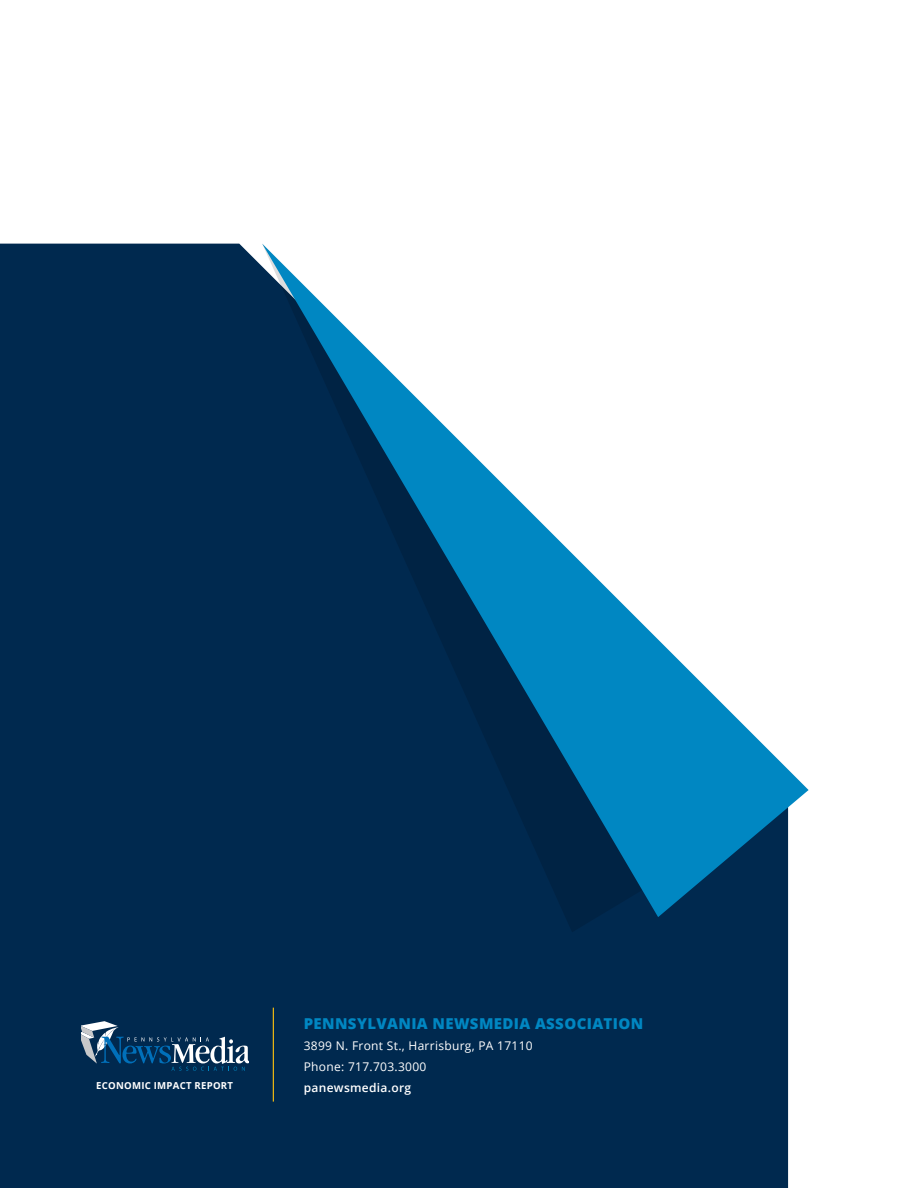
<style>
.page{position:relative;width:918px;height:1188px;background:#fff}
.page>*{position:absolute;margin:0;border:0;box-sizing:border-box;transform-origin:0 0}
.t1{font:800 15px "Open Sans";letter-spacing:.025em;color:#0087c2}
.t2{font:12px/21px "Open Sans";letter-spacing:.025em;color:#fff}
.t3{font:600 12px "Open Sans";letter-spacing:.025em;color:#fff}
.t4{font:700 9.6px "Open Sans";letter-spacing:.025em;color:#fff}
</style>
<div class="page">
<div style="left:0;top:244px;width:788px;height:944px;background:#00294f"></div>
<div style="left:262px;top:917px;width:527px;height:15px;background:#00294f"></div>
<hr style="left:273px;top:1008px;width:1px;height:94px;background:#ffc20e">
<svg style="left:262px;top:244px;width:547px;height:673px"></svg>
<svg style="left:81px;top:1021px;width:167px;height:50px;background:#264d70"></svg>
<p class="t4" style="left:96px;top:1079px;width:138px">ECONOMIC IMPACT REPORT</p>
<p class="t1" style="left:304px;top:1012px;width:341px">PENNSYLVANIA NEWSMEDIA ASSOCIATION</p>
<p class="t2" style="left:304px;top:1035px;width:231px">3899 N. Front St., Harrisburg, PA 17110<br>Phone: 717.703.3000</p>
<p class="t3" style="left:304px;top:1079px;width:109px">panewsmedia.org</p>
</div>
